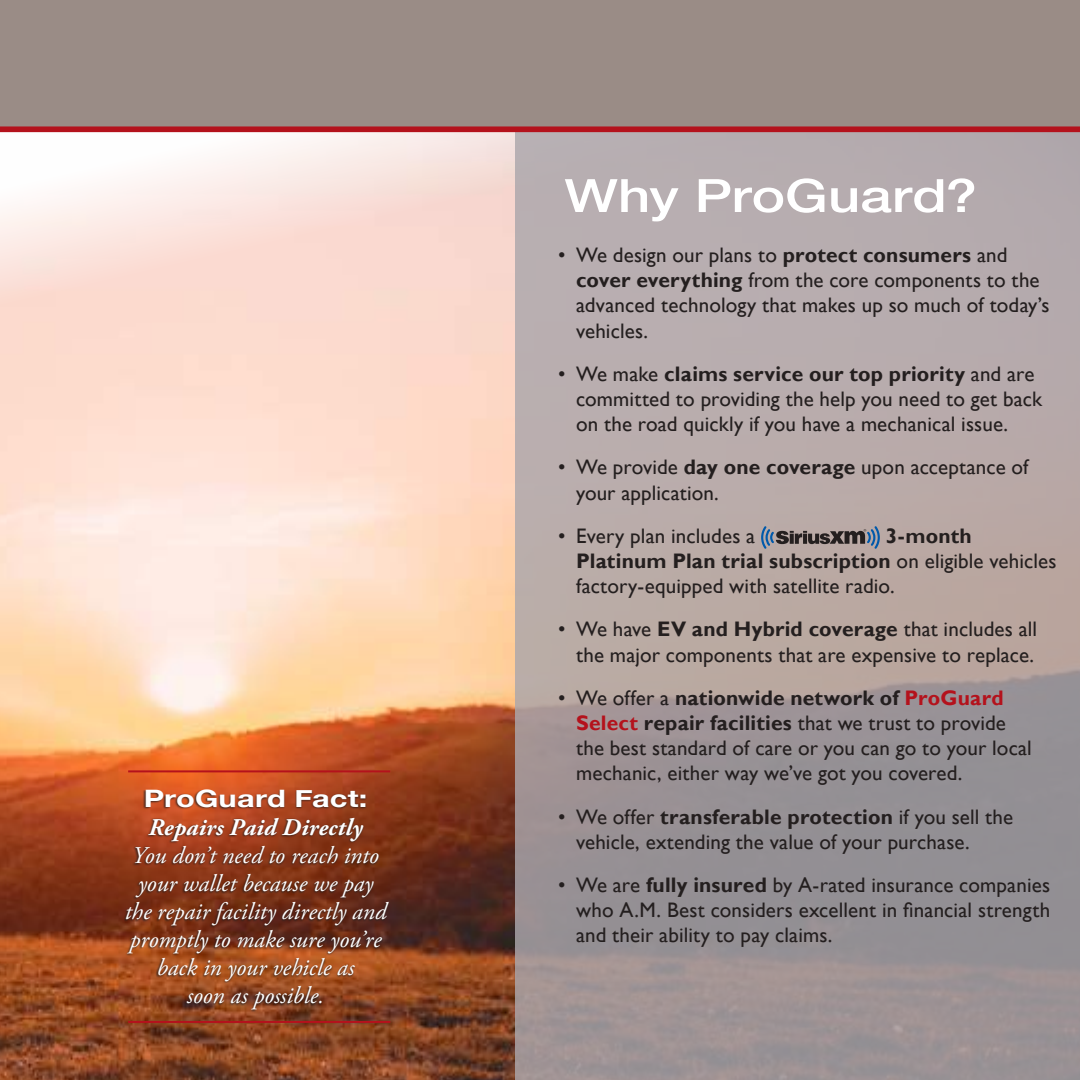
<style>
.page{position:relative;width:1080px;height:1080px;background:#fff}
.page>*{position:absolute;margin:0;border:0;box-sizing:border-box;transform-origin:0 0}
.t1{font:500 46px "Helvetica Neue";color:#fff;scale:1.23 1}
.t2{font:italic 24px/28px "Adobe Garamond Pro";color:#fff;text-align:center}
.t3{font:italic 700 24px "Adobe Garamond Pro";letter-spacing:.01em;color:#fff}
.t4{font:700 24px "Helvetica Neue";letter-spacing:.01em;color:#fff;scale:1.28 1}
.t5{font:21px/25.2px "Gill Sans";letter-spacing:.005em;color:#241f1f}
.s1{font-weight:700}
.s2{font-weight:700;color:#b4121c}
</style>
<div class="page">
<img style="left:0;top:132px;width:516px;height:948px">
<svg style="left:516px;top:132px;width:564px;height:948px;background:#aba0a1"></svg>
<div style="left:0;top:0;width:1080px;height:127px;background:#9a8c86"></div>
<svg style="left:761px;top:526px;width:119px;height:23px;background:#817c80"></svg>
<div style="left:124px;top:790px;width:266px;height:222px;background:#241f1f;opacity:.83"></div>
<hr style="left:128px;top:770px;width:262px;height:2px;background:#b4121c">
<hr style="left:128px;top:1021px;width:262px;height:2px;background:#b4121c">
<div style="left:0;top:126px;width:1080px;height:6px;background:#b4121c"></div>
<p class="t4" style="left:144px;top:780px;width:176px">ProGuard Fact:</p>
<p class="t3" style="left:149px;top:814px;width:215px">Repairs Paid Directly</p>
<p class="t2" style="left:125px;top:842px;width:263px">You don’t need to reach into your wallet because we pay the repair facility directly and promptly to make sure you’re back in your vehicle as<br>soon as possible.</p>
<h1 class="t1" style="left:564px;top:159px;width:337px">Why ProGuard?</h1>
<p class="t5" style="left:576px;top:243px;width:475px;text-indent:-18px">• We design our plans to <span class="s1">protect consumers</span> and <span class="s1">cover everything</span> from the core components to the advanced technology that makes up so much of today’s vehicles.</p>
<p class="t5" style="left:576px;top:361px;width:468px;text-indent:-18px">• We make <span class="s1">claims service our top priority</span> and are committed to providing the help you need to get back on the road quickly if you have a mechanical issue.</p>
<p class="t5" style="left:576px;top:455px;width:454px;text-indent:-18px">• We provide <span class="s1">day one coverage</span> upon acceptance of your application.</p>
<p class="t5" style="left:558px;top:523px;width:199px">• Every plan includes a</p>
<p class="t5" style="left:576px;top:523px;width:482px;text-indent:310px"><span class="s1">3-month<br>Platinum Plan trial subscription</span> on eligible vehicles factory-equipped with satellite radio.</p>
<p class="t5" style="left:558px;top:617px;width:481px;text-align:right">• We have <span class="s1">EV and Hybrid coverage</span> that includes all the major components that are expensive to replace.</p>
<p class="t5" style="left:576px;top:685px;width:457px;text-indent:-18px">• We offer a <span class="s1">nationwide network of</span> <span class="s2">ProGuard Select</span> <span class="s1">repair facilities</span> that we trust to provide the best standard of care or you can go to your local mechanic, either way we’ve got you covered.</p>
<p class="t5" style="left:576px;top:804px;width:439px;text-indent:-18px">• We offer <span class="s1">transferable protection</span> if you sell the vehicle, extending the value of your purchase.</p>
<p class="t5" style="left:576px;top:873px;width:476px;text-align:justify;text-indent:-18px">• We are <span class="s1">fully insured</span> by A-rated insurance companies who A.M. Best considers excellent in financial strength and their ability to pay claims.</p>
</div>
